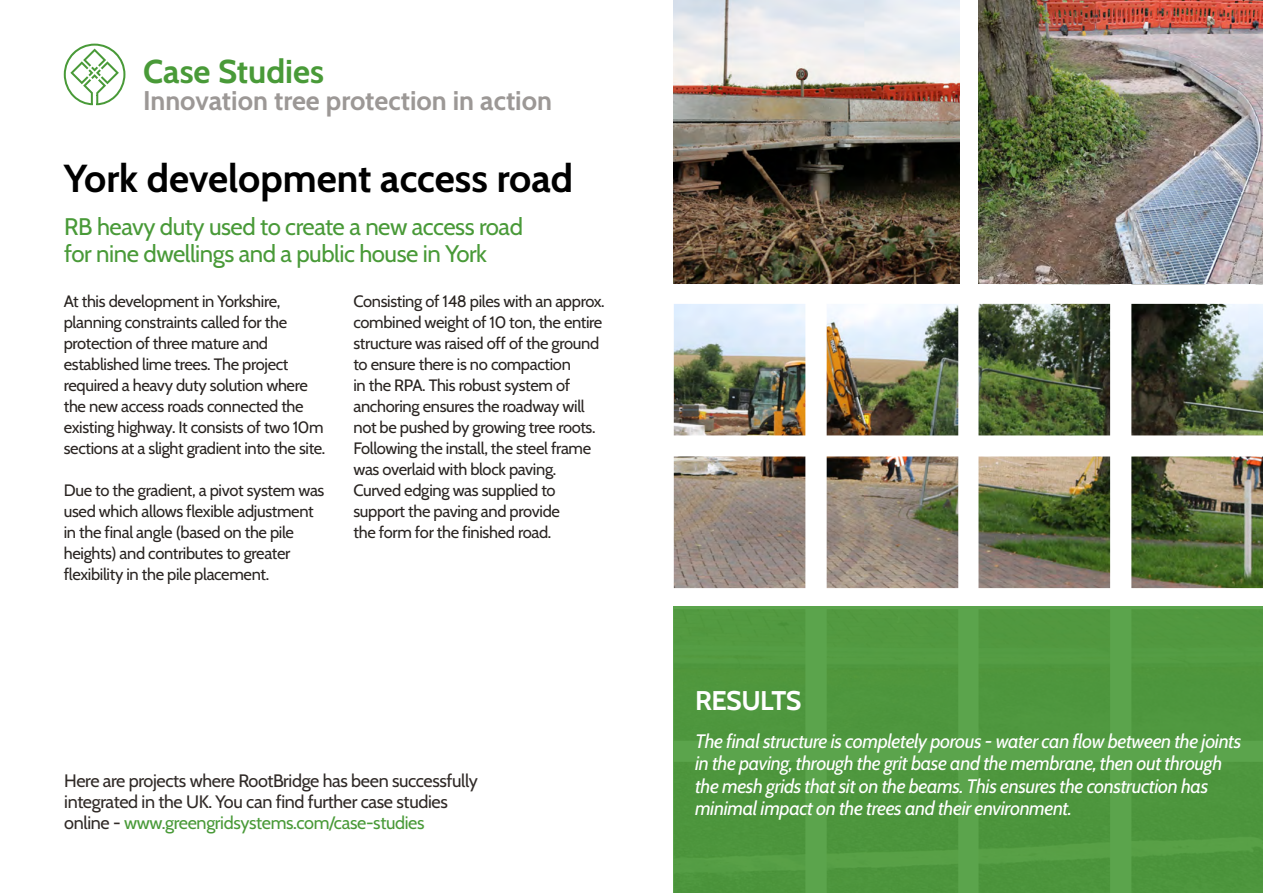
<style>
.page{position:relative;width:1263px;height:893px;background:#fff}
.page>*{position:absolute;margin:0;border:0;box-sizing:border-box;transform-origin:0 0}
.heading{font:700 39px "Cabin";color:#000}
.heading-2{font:700 33px "Cabin";color:#499a38}
.heading-3{font:700 27px "Cabin";color:#9c9896}
.call_out_no_rules{font:700 27px "Cabin";letter-spacing:-.02em;color:#fff}
.itro_para{font:24px/27px "Cabin";letter-spacing:-.02em;color:#499a38}
.call_out_no_rules-2{font:italic 19.5px/22.5px "Cabin";letter-spacing:-.02em;color:#fff}
.itro_para-2{font:18px/21px "Cabin";letter-spacing:-.02em;color:#302a27}
.BODY{font:16.5px/21px "Cabin";letter-spacing:-.02em;color:#2a2522}
.s1{color:#499a38}
</style>
<div class="page">
<img style="left:674px;top:284px;width:589px;height:323px">
<div style="left:674px;top:607px;width:589px;height:286px;background:linear-gradient(to right,#519a41,#519941)"></div>
<img style="left:674px;top:0;width:286px;height:284px">
<img style="left:978px;top:0;width:285px;height:284px">
<svg style="left:64px;top:44px;width:61px;height:61px"></svg>
<p class="heading-2" style="left:143px;top:46px;width:182px">Case Studies</p>
<p class="heading-3" style="left:143px;top:80px;width:410px">Innovation tree protection in action</p>
<p class="heading" style="left:64px;top:147px;width:511px">York development access road</p>
<p class="itro_para" style="left:64px;top:211px;width:460px">RB heavy duty used to create a new access road for nine dwellings and a public house in York</p>
<p class="BODY" style="left:64px;top:289px;width:263px">At this development in Yorkshire, planning constraints called for the protection of three mature and established lime trees. The project required a heavy duty solution where the new access roads connected the existing highway. It consists of two 10m sections at a slight gradient into the site.</p>
<p class="BODY" style="left:64px;top:478px;width:262px">Due to the gradient, a pivot system was used which allows flexible adjustment in the final angle (based on the pile heights) and contributes to greater flexibility in the pile placement.</p>
<p class="BODY" style="left:353px;top:289px;width:253px">Consisting of 148 piles with an approx. combined weight of 10 ton, the entire structure was raised off of the ground to ensure there is no compaction<br>in the RPA. This robust system of anchoring ensures the roadway will not be pushed by growing tree roots.</p>
<p class="BODY" style="left:353px;top:436px;width:239px">Following the install, the steel frame was overlaid with block paving.<br>Curved edging was supplied to support the paving and provide<br>the form for the finished road.</p>
<p class="itro_para-2" style="left:64px;top:769px;width:415px">Here are projects where RootBridge has been successfully integrated in the UK. You can find further case studies online - <span class="s1">www.greengridsystems.com/case-studies</span></p>
<p class="call_out_no_rules" style="left:695px;top:680px;width:108px">RESULTS</p>
<p class="call_out_no_rules-2" style="left:695px;top:728px;width:548px">The final structure is completely porous - water can flow between the joints in the paving, through the grit base and the membrane, then out through the mesh grids that sit on the beams. This ensures the construction has minimal impact on the trees and their environment.</p>
</div>
